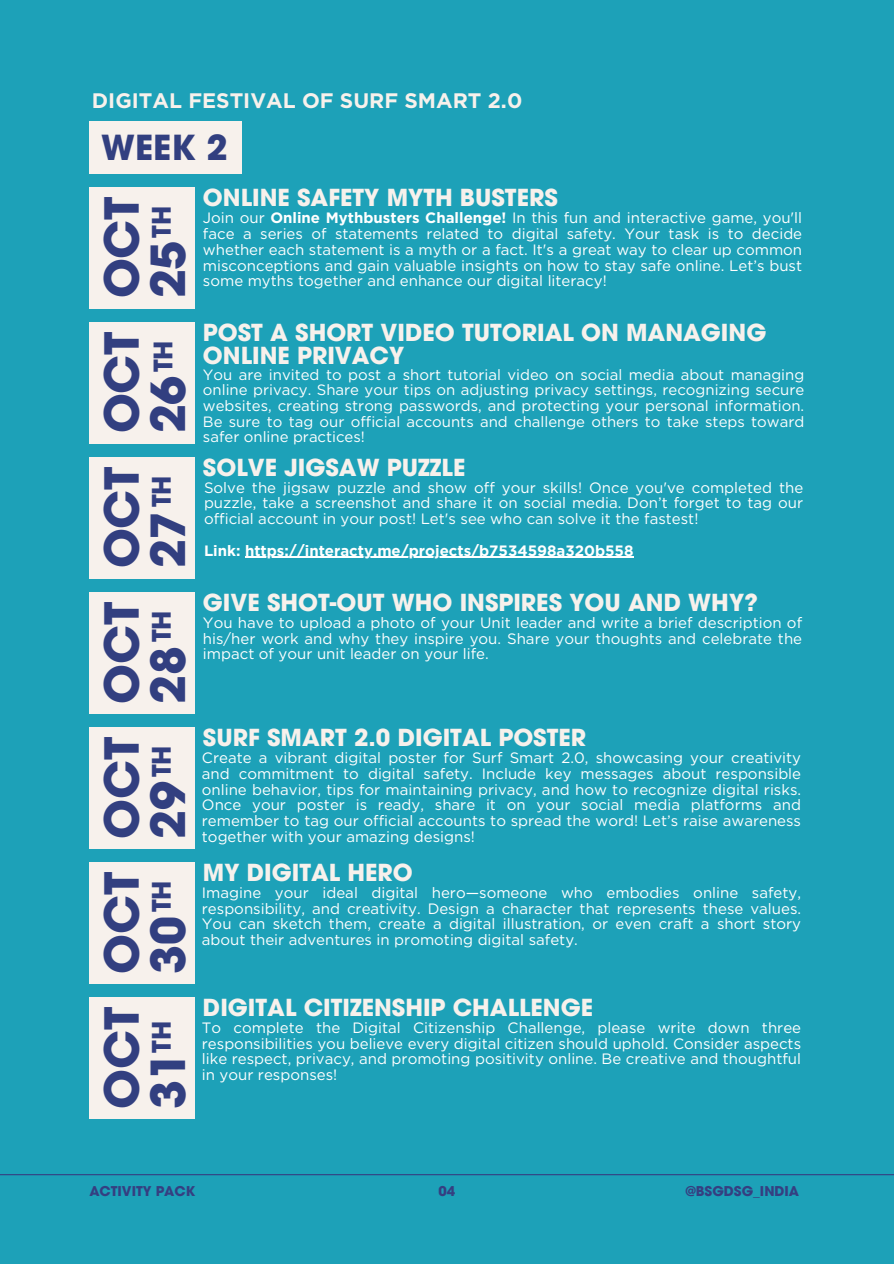
<style>
.page{position:relative;width:894px;height:1264px;background:#fff}
.page>*{position:absolute;margin:0;border:0;box-sizing:border-box;transform-origin:0 0}
.t1{font:700 46.8px/46.2px "ITC Avant Garde Pro";color:#323f80}
.t2{font:700 34.5px "ITC Avant Garde Pro";color:#323f80}
.t3{font:700 25.5px "ITC Avant Garde Pro";color:#323f80}
.t4{font:700 23.4px/23.1px "ITC Avant Garde Pro";color:#f7f1ec}
.t5{font:700 21px "Gotham";color:#f7f1ec}
.t6{font:15px/15.8px "Gotham";color:#fff;text-align:justify}
.t7{font:700 15px "Gotham";color:#fff}
.t8{font:14.85px/15.6px "Gotham";color:#fff;text-align:justify}
.t9{font:700 13.5px "ITC Avant Garde Pro";color:#353f81}
.s1{font-weight:700}
</style>
<div class="page">
<div style="left:0;top:0;width:893px;height:1263px;background:#1da1b8"></div>
<div style="left:89px;top:187px;width:106px;height:121px;background:#f7f1ec"></div>
<div style="left:89px;top:322px;width:106px;height:121px;background:#f7f1ec"></div>
<div style="left:89px;top:457px;width:106px;height:121px;background:#f7f1ec"></div>
<div style="left:89px;top:592px;width:106px;height:121px;background:#f7f1ec"></div>
<div style="left:89px;top:727px;width:106px;height:121px;background:#f7f1ec"></div>
<div style="left:89px;top:862px;width:106px;height:121px;background:#f7f1ec"></div>
<div style="left:89px;top:997px;width:106px;height:121px;background:#f7f1ec"></div>
<div style="left:89px;top:122px;width:153px;height:52px;background:#f7f1ec"></div>
<hr style="left:0;top:1174px;width:893px;height:1px;background:#353f81">
<hr style="left:245px;top:557px;width:388px;height:1px;background:#fff">
<p class="t5" style="left:92px;top:88px;width:432px">DIGITAL FESTIVAL OF SURF SMART 2.0</p>
<h3 class="t2" style="left:101px;top:135px;width:128px">WEEK 2</h3>
<h2 class="t1" style="left:104px;top:298px;width:104px;rotate:-90deg">OCT<br>25</h2>
<h6 class="t3" style="left:152px;top:238px;width:33px;rotate:-90deg">TH</h6>
<h1 class="t1" style="left:104px;top:433px;width:104px;rotate:-90deg">OCT<br>26</h1>
<h3 class="t3" style="left:154px;top:372px;width:33px;rotate:-90deg">TH</h3>
<p class="t1" style="left:104px;top:568px;width:104px;rotate:-90deg">OCT<br>27</p>
<h1 class="t3" style="left:152px;top:507px;width:33px;rotate:-90deg">TH</h1>
<h1 class="t1" style="left:104px;top:703px;width:104px;rotate:-90deg">OCT<br>28</h1>
<h3 class="t3" style="left:152px;top:642px;width:33px;rotate:-90deg">TH</h3>
<h1 class="t1" style="left:104px;top:838px;width:104px;rotate:-90deg">OCT<br>29</h1>
<p class="t3" style="left:152px;top:777px;width:33px;rotate:-90deg">TH</p>
<p class="t1" style="left:104px;top:973px;width:104px;rotate:-90deg">OCT<br>30</p>
<h3 class="t3" style="left:152px;top:912px;width:33px;rotate:-90deg">TH</h3>
<p class="t1" style="left:104px;top:1108px;width:104px;rotate:-90deg">OCT<br>31</p>
<h1 class="t3" style="left:152px;top:1053px;width:33px;rotate:-90deg">TH</h1>
<h4 class="t4" style="left:203px;top:189px;width:356px">ONLINE SAFETY MYTH BUSTERS</h4>
<p class="t6" style="left:203px;top:210px;width:600px">Join our <span class="s1">Online Mythbusters Challenge!</span> In this fun and interactive game, you'll face a series of statements related to digital safety. Your task is to decide whether each statement is a myth or a fact. It's a great way to clear up common misconceptions and gain valuable insights on how to stay safe online. Let’s bust some myths together and enhance our digital literacy!</p>
<h3 class="t4" style="left:203px;top:324px;width:564px">POST A SHORT VIDEO TUTORIAL ON MANAGING<br>ONLINE PRIVACY</h3>
<h3 class="t8" style="left:203px;top:366px;width:602px">You are invited to post a short tutorial video on social media about managing online privacy. Share your tips on adjusting privacy settings, recognizing secure websites, creating strong passwords, and protecting your personal information.<br>Be sure to tag our official accounts and challenge others to take steps toward safer online practices!</h3>
<h1 class="t6" style="left:204px;top:479px;width:600px">Solve the jigsaw puzzle and show off your skills! Once you've completed the puzzle, take a screenshot and share it on social media. Don’t forget to tag our official account in your post! Let's see who can solve it the fastest!</h1>
<h3 class="t7" style="left:204px;top:541px;width:431px">Link: https://interacty.me/projects/b7534598a320b558</h3>
<h3 class="t4" style="left:203px;top:459px;width:264px">SOLVE JIGSAW PUZZLE</h3>
<h3 class="t4" style="left:203px;top:594px;width:556px">GIVE SHOT-OUT WHO INSPIRES YOU AND WHY?</h3>
<h5 class="t6" style="left:203px;top:614px;width:600px">You have to upload a photo of your Unit leader and write a brief description of his/her work and why they inspire you. Share your thoughts and celebrate the impact of your unit leader on your life.</h5>
<h3 class="t4" style="left:203px;top:728px;width:384px">SURF SMART 2.0 DIGITAL POSTER</h3>
<p class="t6" style="left:202px;top:750px;width:600px">Create a vibrant digital poster for Surf Smart 2.0, showcasing your creativity and commitment to digital safety. Include key messages about responsible online behavior, tips for maintaining privacy, and how to recognize digital risks.<br>Once your poster is ready, share it on your social media platforms and remember to tag our official accounts to spread the word! Let’s raise awareness together with your amazing designs!</p>
<h3 class="t4" style="left:203px;top:863px;width:211px">MY DIGITAL HERO</h3>
<h5 class="t6" style="left:202px;top:884px;width:600px">Imagine your ideal digital hero—someone who embodies online safety, responsibility, and creativity. Design a character that represents these values.<br>You can sketch them, create a digital illustration, or even craft a short story about their adventures in promoting digital safety.</h5>
<h3 class="t4" style="left:203px;top:998px;width:391px">DIGITAL CITIZENSHIP CHALLENGE</h3>
<p class="t6" style="left:202px;top:1019px;width:600px">To complete the Digital Citizenship Challenge, please write down three responsibilities you believe every digital citizen should uphold. Consider aspects like respect, privacy, and promoting positivity online. Be creative and thoughtful in your responses!</p>
<h3 class="t9" style="left:89px;top:1185px;width:107px">ACTIVITY PACK</h3>
<h1 class="t9" style="left:438px;top:1185px;width:18px">04</h1>
<h3 class="t9" style="left:685px;top:1185px;width:115px">@BSGDSG_INDIA</h3>
</div>
